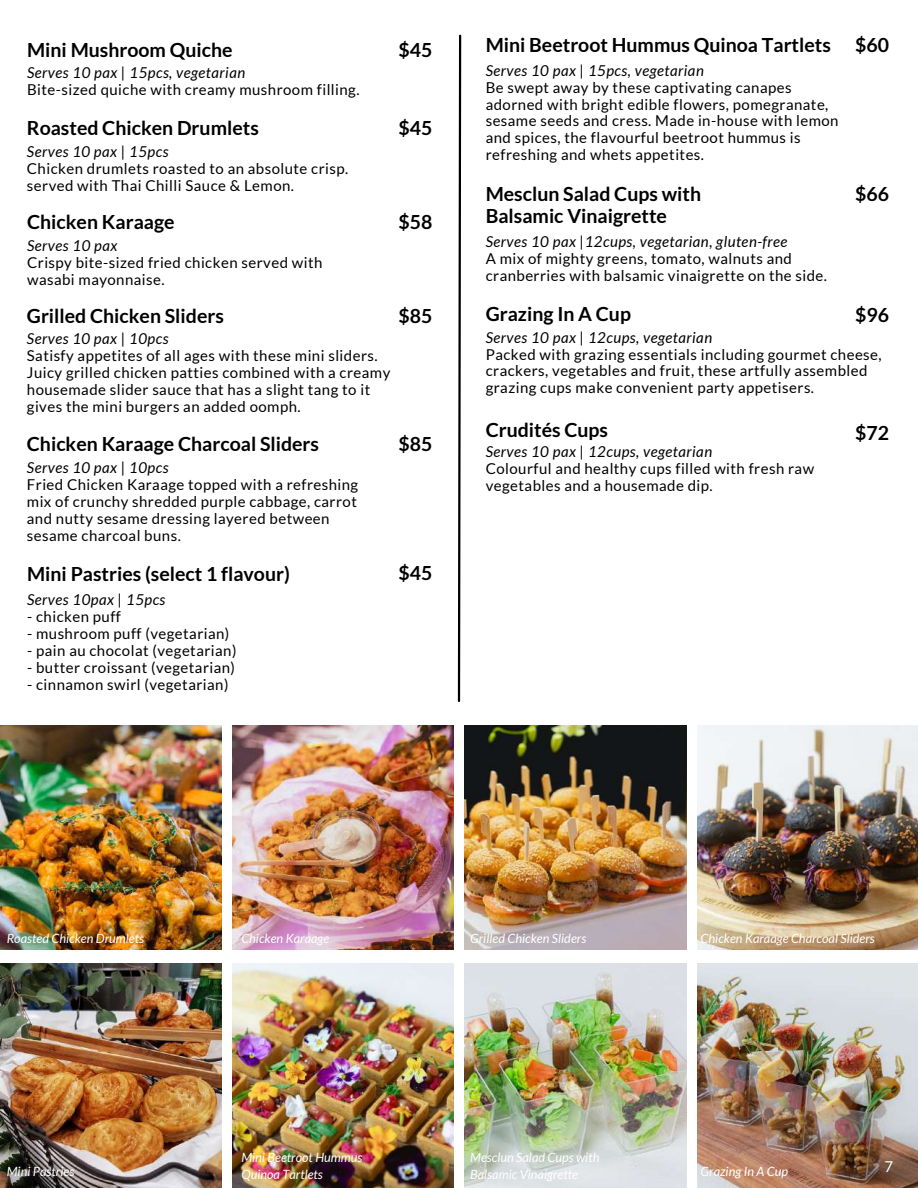
<style>
.page{position:relative;width:918px;height:1188px;background:#fff}
.page>*{position:absolute;margin:0;border:0;box-sizing:border-box;transform-origin:0 0}
.t1{font:700 19.5px/22.5px "Lato";color:#000}
.t2{font:15px/16.8px "Lato";letter-spacing:.03em;color:#000}
.t3{font:italic 15px "Lato";letter-spacing:.03em;color:#000}
.t4{font:15px "Lato";color:#fff}
.t5{font:italic 12.75px/17px "Lato";color:#fff}
</style>
<div class="page">
<svg style="left:457px;top:34px;width:5px;height:668px"></svg>
<img style="left:0;top:726px;width:221px;height:223px">
<img style="left:233px;top:726px;width:220px;height:223px">
<img style="left:698px;top:726px;width:220px;height:223px">
<img style="left:465px;top:726px;width:221px;height:223px">
<img style="left:698px;top:963px;width:220px;height:225px">
<img style="left:465px;top:963px;width:221px;height:225px">
<img style="left:0;top:963px;width:222px;height:225px">
<img style="left:233px;top:963px;width:220px;height:225px">
<h1 class="t1" style="left:27px;top:38px;width:207px">Mini Mushroom Quiche</h1>
<h1 class="t1" style="left:399px;top:38px;width:35px">$45</h1>
<p class="t3" style="left:27px;top:64px;width:220px">Serves 10 pax | 15pcs, vegetarian</p>
<p class="t2" style="left:27px;top:81px;width:334px">Bite-sized quiche with creamy mushroom filling.</p>
<h1 class="t1" style="left:27px;top:116px;width:233px">Roasted Chicken Drumlets</h1>
<h1 class="t1" style="left:399px;top:116px;width:35px">$45</h1>
<p class="t3" style="left:27px;top:142px;width:143px">Serves 10 pax | 15pcs</p>
<p class="t2" style="left:27px;top:160px;width:323px">Chicken drumlets roasted to an absolute crisp. served with Thai Chilli Sauce &amp; Lemon.</p>
<h1 class="t1" style="left:27px;top:210px;width:149px">Chicken Karaage</h1>
<h1 class="t1" style="left:399px;top:210px;width:35px">$58</h1>
<p class="t3" style="left:27px;top:237px;width:92px">Serves 10 pax</p>
<p class="t2" style="left:27px;top:254px;width:297px">Crispy bite-sized fried chicken served with wasabi mayonnaise.</p>
<h1 class="t1" style="left:27px;top:304px;width:198px">Grilled Chicken Sliders</h1>
<h1 class="t1" style="left:399px;top:304px;width:35px">$85</h1>
<p class="t3" style="left:27px;top:329px;width:143px">Serves 10 pax | 10pcs</p>
<p class="t2" style="left:27px;top:347px;width:365px">Satisfy appetites of all ages with these mini sliders.<br>Juicy grilled chicken patties combined with a creamy housemade slider sauce that has a slight tang to it gives the mini burgers an added oomph.</p>
<h1 class="t1" style="left:27px;top:433px;width:294px">Chicken Karaage Charcoal Sliders</h1>
<h1 class="t1" style="left:399px;top:433px;width:35px">$85</h1>
<p class="t3" style="left:27px;top:458px;width:143px">Serves 10 pax | 10pcs</p>
<p class="t2" style="left:27px;top:476px;width:333px">Fried Chicken Karaage topped with a refreshing mix of crunchy shredded purple cabbage, carrot and nutty sesame dressing layered between sesame charcoal buns.</p>
<h1 class="t1" style="left:27px;top:562px;width:264px">Mini Pastries (select 1 flavour)</h1>
<h1 class="t1" style="left:399px;top:561px;width:35px">$45</h1>
<p class="t3" style="left:27px;top:590px;width:140px">Serves 10pax | 15pcs</p>
<p class="t2" style="left:27px;top:608px;width:95px">- chicken puff</p>
<p class="t2" style="left:27px;top:625px;width:204px">- mushroom puff (vegetarian)</p>
<p class="t2" style="left:27px;top:642px;width:211px">- pain au chocolat (vegetarian)</p>
<p class="t2" style="left:27px;top:659px;width:210px">- butter croissant (vegetarian)</p>
<p class="t2" style="left:27px;top:675px;width:203px">- cinnamon swirl (vegetarian)</p>
<h1 class="t1" style="left:486px;top:34px;width:405px">Mini Beetroot Hummus Quinoa Tartlets $60</h1>
<p class="t3" style="left:486px;top:61px;width:220px">Serves 10 pax | 15pcs, vegetarian</p>
<p class="t2" style="left:486px;top:78px;width:354px">Be swept away by these captivating canapes adorned with bright edible flowers, pomegranate, sesame seeds and cress. Made in-house with lemon and spices, the flavourful beetroot hummus is refreshing and whets appetites.</p>
<h1 class="t1" style="left:486px;top:182px;width:217px">Mesclun Salad Cups with<br>Balsamic Vinaigrette</h1>
<h1 class="t1" style="left:855px;top:182px;width:35px">$66</h1>
<p class="t3" style="left:486px;top:232px;width:303px">Serves 10 pax |12cups, vegetarian, gluten-free</p>
<p class="t2" style="left:486px;top:250px;width:343px">A mix of mighty greens, tomato, walnuts and cranberries with balsamic vinaigrette on the side.</p>
<h1 class="t1" style="left:486px;top:302px;width:147px">Grazing In A Cup</h1>
<h1 class="t1" style="left:855px;top:303px;width:35px">$96</h1>
<p class="t3" style="left:486px;top:328px;width:228px">Serves 10 pax | 12cups, vegetarian</p>
<p class="t2" style="left:486px;top:345px;width:398px">Packed with grazing essentials including gourmet cheese, crackers, vegetables and fruit, these artfully assembled grazing cups make convenient party appetisers.</p>
<h1 class="t1" style="left:486px;top:418px;width:124px">Crudités Cups</h1>
<h1 class="t1" style="left:855px;top:421px;width:35px">$72</h1>
<p class="t3" style="left:486px;top:442px;width:228px">Serves 10 pax | 12cups, vegetarian</p>
<p class="t2" style="left:486px;top:459px;width:330px">Colourful and healthy cups filled with fresh raw vegetables and a housemade dip.</p>
<p class="t5" style="left:7px;top:929px;width:139px">Roasted Chicken Drumlets</p>
<p class="t5" style="left:241px;top:929px;width:90px">Chicken Karaage</p>
<p class="t5" style="left:470px;top:929px;width:118px">Grilled Chicken Sliders</p>
<p class="t5" style="left:701px;top:930px;width:176px">Chicken Karaage Charcoal Sliders</p>
<p class="t5" style="left:7px;top:1163px;width:69px">Mini Pastries</p>
<p class="t5" style="left:241px;top:1149px;width:123px">Mini Beetroot Hummus<br>Quinoa Tartlets</p>
<p class="t5" style="left:470px;top:1149px;width:131px">Mesclun Salad Cups with<br>Balsamic Vinaigrette</p>
<p class="t5" style="left:701px;top:1163px;width:89px">Grazing In A Cup</p>
<p class="t4" style="left:884px;top:1157px;width:10px">7</p>
</div>
